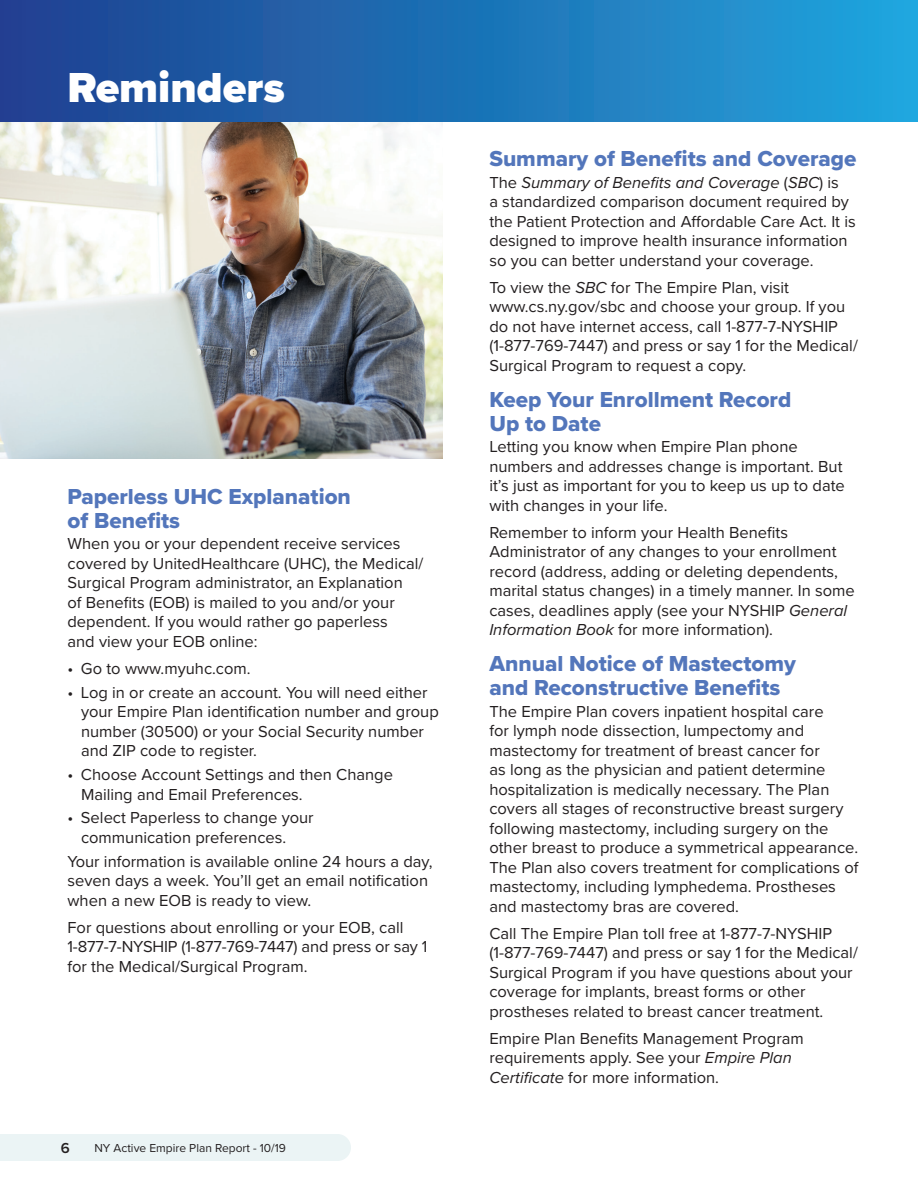
<style>
.page{position:relative;width:918px;height:1188px;background:#fff}
.page>*{position:absolute;margin:0;border:0;box-sizing:border-box;transform-origin:0 0}
._2019_EPR_Section_He{font:900 43.5px "Proxima Nova";color:#fff}
._2019_EPR_Primary_He{font:22.5px/24px "Proxima Nova Extrabld";color:#5376bb}
._2019_EPR_Body_11_13{font:16.5px/19.5px "Proxima Nova";color:#231f20}
._2019_EPR_Bullet_par{font:16.5px/19.5px "Proxima Nova";color:#231f20}
.t1{font:600 15px "Proxima Nova";color:#231f20}
.t2{font:12px "Proxima Nova";color:#231f20}
.s1{font-style:italic}
</style>
<div class="page">
<div style="left:324px;top:1134px;width:27px;height:27px;background:#ebf4f5;border-radius:50%"></div>
<div style="left:0;top:1134px;width:338px;height:27px;background:#ebf4f5"></div>
<img style="left:0;top:122px;width:442px;height:337px">
<div style="left:0;top:0;width:918px;height:122px;background:linear-gradient(to right,#1f3e8f,#20a5dd)"></div>
<hr style="left:917px;top:0;width:1px;height:122px;background:#1fa8e0">
<p class="_2019_EPR_Section_He" style="left:68px;top:55px;width:219px">Reminders</p>
<p class="_2019_EPR_Primary_He" style="left:68px;top:484px;width:285px">Paperless UHC Explanation of Benefits</p>
<p class="_2019_EPR_Body_11_13" style="left:68px;top:533px;width:358px">When you or your dependent receive services covered by UnitedHealthcare (UHC), the Medical/ Surgical Program administrator, an Explanation<br>of Benefits (EOB) is mailed to you and/or your dependent. If you would rather go paperless<br>and view your EOB online:</p>
<p class="_2019_EPR_Bullet_par" style="left:68px;top:658px;width:185px">• Go to www.myuhc.com.</p>
<p class="_2019_EPR_Bullet_par" style="left:81px;top:682px;width:359px;text-indent:-14px">• Log in or create an account. You will need either your Empire Plan identification number and group number (30500) or your Social Security number and ZIP code to register.</p>
<p class="_2019_EPR_Bullet_par" style="left:81px;top:764px;width:314px;text-indent:-14px">• Choose Account Settings and then Change<br>Mailing and Email Preferences.</p>
<p class="_2019_EPR_Bullet_par" style="left:81px;top:807px;width:234px;text-indent:-14px">• Select Paperless to change your communication preferences.</p>
<p class="_2019_EPR_Body_11_13" style="left:68px;top:851px;width:367px">Your information is available online 24 hours a day, seven days a week. You’ll get an email notification when a new EOB is ready to view.</p>
<p class="_2019_EPR_Body_11_13" style="left:68px;top:917px;width:362px">For questions about enrolling or your EOB, call<br>1-877-7-NYSHIP (1-877-769-7447) and press or say 1 for the Medical/Surgical Program.</p>
<p class="t1" style="left:61px;top:1137px;width:11px">6</p>
<p class="t2" style="left:94px;top:1139px;width:193px">NY Active Empire Plan Report - 10/19</p>
<p class="_2019_EPR_Primary_He" style="left:489px;top:146px;width:369px">Summary of Benefits and Coverage</p>
<p class="_2019_EPR_Body_11_13" style="left:489px;top:172px;width:368px">The <span class="s1">Summary of Benefits and Coverage</span> (<span class="s1">SBC</span>) is<br>a standardized comparison document required by the Patient Protection and Affordable Care Act. It is designed to improve health insurance information so you can better understand your coverage.</p>
<p class="_2019_EPR_Body_11_13" style="left:489px;top:277px;width:370px">To view the <span class="s1">SBC</span> for The Empire Plan, visit www.cs.ny.gov/sbc and choose your group. If you do not have internet access, call 1-877-7-NYSHIP (1-877-769-7447) and press or say 1 for the Medical/ Surgical Program to request a copy.</p>
<p class="_2019_EPR_Primary_He" style="left:489px;top:387px;width:303px">Keep Your Enrollment Record<br>Up to Date</p>
<p class="_2019_EPR_Body_11_13" style="left:489px;top:436px;width:357px">Letting you know when Empire Plan phone numbers and addresses change is important. But it’s just as important for you to keep us up to date with changes in your life.</p>
<p class="_2019_EPR_Body_11_13" style="left:489px;top:522px;width:367px">Remember to inform your Health Benefits Administrator of any changes to your enrollment record (address, adding or deleting dependents, marital status changes) in a timely manner. In some cases, deadlines apply (see your NYSHIP <span class="s1">General Information Book</span> for more information).</p>
<p class="_2019_EPR_Primary_He" style="left:489px;top:651px;width:308px">Annual Notice of Mastectomy and Reconstructive Benefits</p>
<p class="_2019_EPR_Body_11_13" style="left:489px;top:701px;width:371px">The Empire Plan covers inpatient hospital care<br>for lymph node dissection, lumpectomy and mastectomy for treatment of breast cancer for<br>as long as the physician and patient determine hospitalization is medically necessary. The Plan covers all stages of reconstructive breast surgery following mastectomy, including surgery on the other breast to produce a symmetrical appearance.<br>The Plan also covers treatment for complications of mastectomy, including lymphedema. Prostheses and mastectomy bras are covered.</p>
<p class="_2019_EPR_Body_11_13" style="left:489px;top:923px;width:370px">Call The Empire Plan toll free at 1-877-7-NYSHIP (1-877-769-7447) and press or say 1 for the Medical/ Surgical Program if you have questions about your coverage for implants, breast forms or other prostheses related to breast cancer treatment.</p>
<p class="_2019_EPR_Body_11_13" style="left:489px;top:1028px;width:316px">Empire Plan Benefits Management Program requirements apply. See your <span class="s1">Empire Plan<br>Certificate</span> for more information.</p>
</div>
